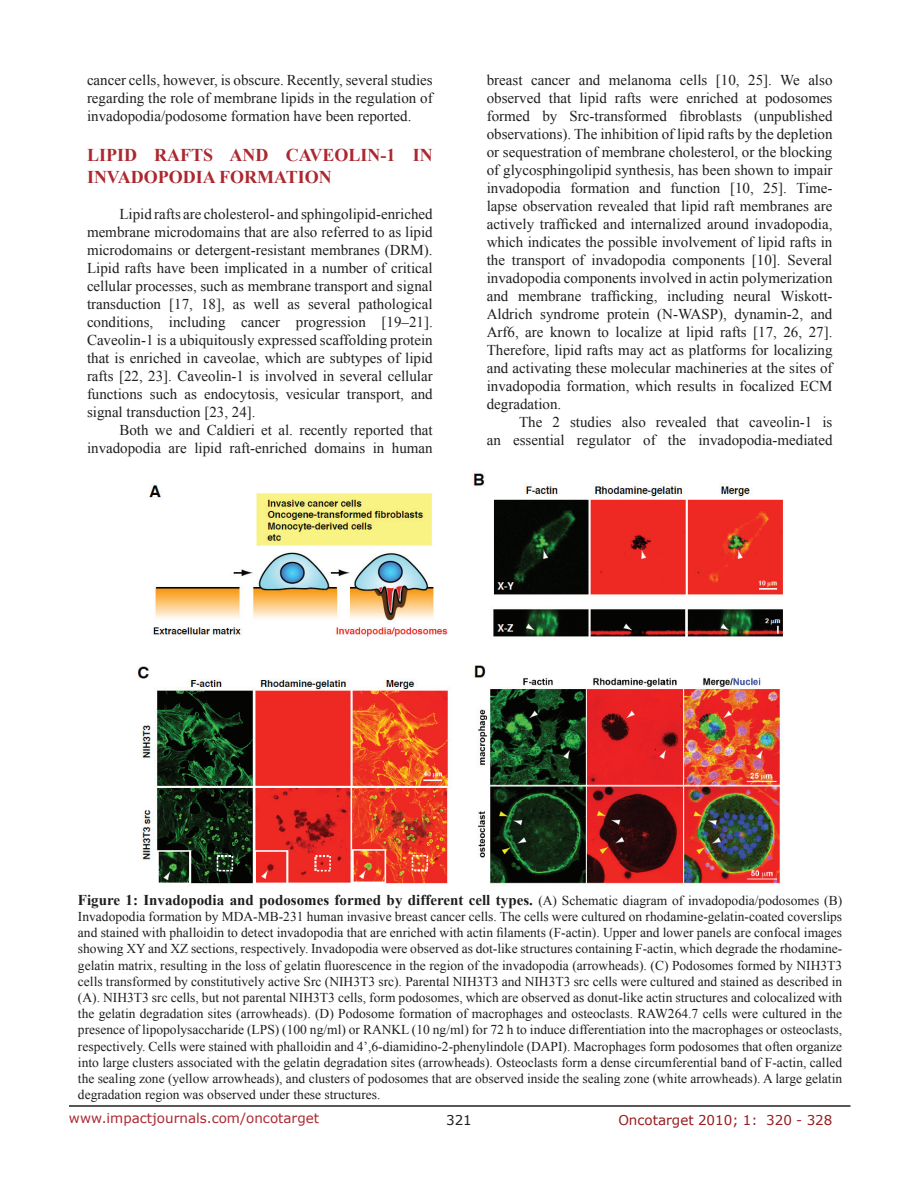
<style>
.page{position:relative;width:918px;height:1188px;background:#fff}
.page>*{position:absolute;margin:0;border:0;box-sizing:border-box;transform-origin:0 0}
.t1{font:700 18px/21.6px "Times New Roman";color:#ac2830}
.t2{font:15px/18px "Times New Roman";color:#201d20;text-align:justify}
.t3{font:700 15px "Times New Roman";color:#201d20}
.t4{font:13.5px/16.2px "Times New Roman";color:#201d20;text-align:justify}
.t5{font:13.5px "Verdana";color:#ac2830}
.t6{font:13.5px "Verdana";color:#971a1d}
.t7{font:13.5px "Verdana";color:#201d20}
.s1{font-weight:400;font-size:13.5px}
</style>
<div class="page">
<hr style="left:69px;top:1105px;width:781px;height:2px;background:#231f20">
<img style="left:138px;top:473px;width:645px;height:411px">
<p class="t2" style="left:87px;top:71px;width:347px">cancer cells, however, is obscure. Recently, several studies regarding the role of membrane lipids in the regulation of invadopodia/podosome formation have been reported.</p>
<p class="t1" style="left:87px;top:144px;width:347px">Lipid rafts and caveolin-1 in invadopodia formation</p>
<p class="t2" style="left:87px;top:204px;width:347px;text-indent:32px">Lipid rafts are cholesterol- and sphingolipid-enriched membrane microdomains that are also referred to as lipid microdomains or detergent-resistant membranes (DRM).<br>Lipid rafts have been implicated in a number of critical cellular processes, such as membrane transport and signal transduction [17, 18], as well as several pathological conditions, including cancer progression [19–21].<br>Caveolin-1 is a ubiquitously expressed scaffolding protein that is enriched in caveolae, which are subtypes of lipid rafts [22, 23]. Caveolin-1 is involved in several cellular functions such as endocytosis, vesicular transport, and signal transduction [23, 24].</p>
<p class="t2" style="left:87px;top:420px;width:347px;text-align:right">Both we and Caldieri et al. recently reported that invadopodia are lipid raft-enriched domains in human</p>
<p class="t2" style="left:487px;top:71px;width:347px">breast cancer and melanoma cells [10, 25]. We also observed that lipid rafts were enriched at podosomes formed by Src-transformed fibroblasts (unpublished observations). The inhibition of lipid rafts by the depletion or sequestration of membrane cholesterol, or the blocking of glycosphingolipid synthesis, has been shown to impair invadopodia formation and function [10, 25]. Time&shy;lapse observation revealed that lipid raft membranes are actively trafficked and internalized around invadopodia, which indicates the possible involvement of lipid rafts in the transport of invadopodia components [10]. Several invadopodia components involved in actin polymerization and membrane trafficking, including neural Wiskott-Aldrich syndrome protein (N-WASP), dynamin-2, and Arf6, are known to localize at lipid rafts [17, 26, 27].<br>Therefore, lipid rafts may act as platforms for localizing and activating these molecular machineries at the sites of invadopodia formation, which results in focalized ECM degradation.</p>
<p class="t2" style="left:487px;top:413px;width:347px;text-align:right">The 2 studies also revealed that caveolin-1 is<br>an essential regulator of the invadopodia-mediated</p>
<p class="t3" style="left:78px;top:889px;width:766px">Figure 1: Invadopodia and podosomes formed by different cell types. <span class="s1">(A) Schematic diagram of invadopodia/podosomes (B)</span></p>
<p class="t4" style="left:78px;top:908px;width:766px">Invadopodia formation by MDA-MB-231 human invasive breast cancer cells. The cells were cultured on rhodamine-gelatin-coated coverslips and stained with phalloidin to detect invadopodia that are enriched with actin filaments (F-actin). Upper and lower panels are confocal images showing XY and XZ sections, respectively. Invadopodia were observed as dot-like structures containing F-actin, which degrade the rhodamine&shy;gelatin matrix, resulting in the loss of gelatin fluorescence in the region of the invadopodia (arrowheads). (C) Podosomes formed by NIH3T3 cells transformed by constitutively active Src (NIH3T3 src). Parental NIH3T3 and NIH3T3 src cells were cultured and stained as described in (A). NIH3T3 src cells, but not parental NIH3T3 cells, form podosomes, which are observed as donut-like actin structures and colocalized with the gelatin degradation sites (arrowheads). (D) Podosome formation of macrophages and osteoclasts. RAW264.7 cells were cultured in the presence of lipopolysaccharide (LPS) (100 ng/ml) or RANKL (10 ng/ml) for 72 h to induce differentiation into the macrophages or osteoclasts, respectively. Cells were stained with phalloidin and 4’,6-diamidino-2-phenylindole (DAPI). Macrophages form podosomes that often organize into large clusters associated with the gelatin degradation sites (arrowheads). Osteoclasts form a dense circumferential band of F-actin, called the sealing zone (yellow arrowheads), and clusters of podosomes that are observed inside the sealing zone (white arrowheads). A large gelatin degradation region was observed under these structures.</p>
<p class="t5" style="left:69px;top:1109px;width:252px">www.impactjournals.com/oncotarget</p>
<p class="t7" style="left:446px;top:1111px;width:27px">321</p>
<p class="t6" style="left:618px;top:1111px;width:216px">Oncotarget 2010; 1: 320 - 328</p>
</div>
